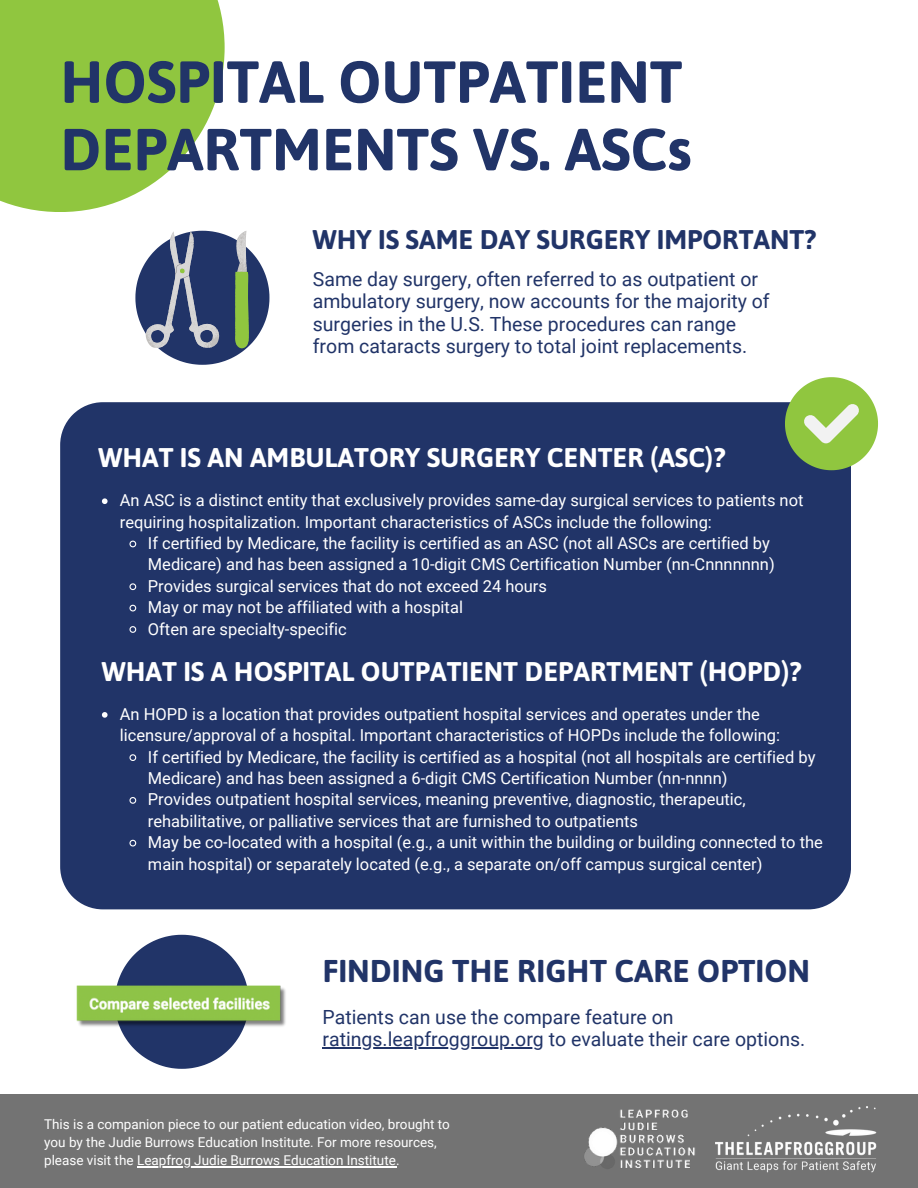
<style>
.page{position:relative;width:918px;height:1188px;background:#fff}
.page>*{position:absolute;margin:0;border:0;box-sizing:border-box;transform-origin:0 0}
.t1{font:700 59.1px/67.5px "Asap";color:#213468}
.t2{font:700 31.5px "Asap";color:#213468}
.t3{font:700 27px "Asap";color:#fff}
.t4{font:700 27px "Asap";color:#213468}
.t5{font:19.5px/22.5px "Roboto";color:#213468}
.t6{font:16.5px/21.3px "Roboto";color:#fff}
.t7{font:13.5px/18px "Roboto";color:#fff}
</style>
<div class="page">
<div style="left:0;top:0;width:225px;height:212px;background:#90c63f"></div>
<div style="left:60px;top:402px;width:791px;height:507px;background:#213468"></div>
<svg style="left:785px;top:377px;width:93px;height:93px"></svg>
<div style="left:0;top:1094px;width:918px;height:94px;background:#737373"></div>
<img style="left:584px;top:1109px;width:111px;height:60px">
<img style="left:715px;top:1107px;width:162px;height:65px">
<svg style="left:135px;top:231px;width:134px;height:134px"></svg>
<svg style="left:115px;top:935px;width:134px;height:134px"></svg>
<svg style="left:102px;top:498px;width:6px;height:6px"></svg>
<svg style="left:129px;top:540px;width:8px;height:8px"></svg>
<svg style="left:129px;top:583px;width:8px;height:8px"></svg>
<svg style="left:129px;top:604px;width:8px;height:8px"></svg>
<svg style="left:129px;top:625px;width:8px;height:9px"></svg>
<img style="left:76px;top:986px;width:210px;height:43px">
<hr style="left:137px;top:1166px;width:259px;height:1px;background:#fff">
<hr style="left:323px;top:1047px;width:221px;height:2px;background:#213468">
<svg style="left:102px;top:712px;width:6px;height:6px"></svg>
<svg style="left:129px;top:753px;width:8px;height:9px"></svg>
<svg style="left:129px;top:796px;width:8px;height:9px"></svg>
<svg style="left:129px;top:839px;width:8px;height:8px"></svg>
<p class="t1" style="left:60px;top:48px;width:633px">HOSPITAL OUTPATIENT<br>DEPARTMENTS VS. ASCs</p>
<p class="t4" style="left:313px;top:224px;width:505px">WHY IS SAME DAY SURGERY IMPORTANT?</p>
<p class="t5" style="left:313px;top:268px;width:458px">Same day surgery, often referred to as outpatient or ambulatory surgery, now accounts for the majority of surgeries in the U.S. These procedures can range from cataracts surgery to total joint replacements.</p>
<p class="t3" style="left:99px;top:442px;width:628px">WHAT IS AN AMBULATORY SURGERY CENTER (ASC)?</p>
<p class="t6" style="left:120px;top:490px;width:685px">An ASC is a distinct entity that exclusively provides same-day surgical services to patients not requiring hospitalization. Important characteristics of ASCs include the following:</p>
<h3 class="t6" style="left:148px;top:533px;width:628px">If certified by Medicare, the facility is certified as an ASC (not all ASCs are certified by<br>Medicare) and has been assigned a 10-digit CMS Certification Number (nn-Cnnnnnnn)</h3>
<h4 class="t6" style="left:148px;top:576px;width:401px">Provides surgical services that do not exceed 24 hours</h4>
<p class="t6" style="left:148px;top:597px;width:317px">May or may not be affiliated with a hospital</p>
<h3 class="t6" style="left:148px;top:618px;width:201px">Often are specialty-specific</h3>
<p class="t3" style="left:102px;top:655px;width:701px">WHAT IS A HOSPITAL OUTPATIENT DEPARTMENT (HOPD)?</p>
<p class="t6" style="left:120px;top:704px;width:662px">An HOPD is a location that provides outpatient hospital services and operates under the licensure/approval of a hospital. Important characteristics of HOPDs include the following:</p>
<h2 class="t6" style="left:148px;top:746px;width:669px">If certified by Medicare, the facility is certified as a hospital (not all hospitals are certified by<br>Medicare) and has been assigned a 6-digit CMS Certification Number (nn-nnnn)</h2>
<h4 class="t6" style="left:148px;top:789px;width:599px">Provides outpatient hospital services, meaning preventive, diagnostic, therapeutic, rehabilitative, or palliative services that are furnished to outpatients</h4>
<p class="t6" style="left:148px;top:832px;width:677px">May be co-located with a hospital (e.g., a unit within the building or building connected to the main hospital) or separately located (e.g., a separate on/off campus surgical center)</p>
<p class="t2" style="left:323px;top:953px;width:489px">FINDING THE RIGHT CARE OPTION</p>
<p class="t5" style="left:323px;top:1006px;width:353px">Patients can use the compare feature on</p>
<p class="t5" style="left:323px;top:1028px;width:484px">ratings.leapfroggroup.org to evaluate their care options.</p>
<p class="t7" style="left:44px;top:1116px;width:407px">This is a companion piece to our patient education video, brought to you by the Judie Burrows Education Institute. For more resources, please visit the Leapfrog Judie Burrows Education Institute.</p>
</div>
